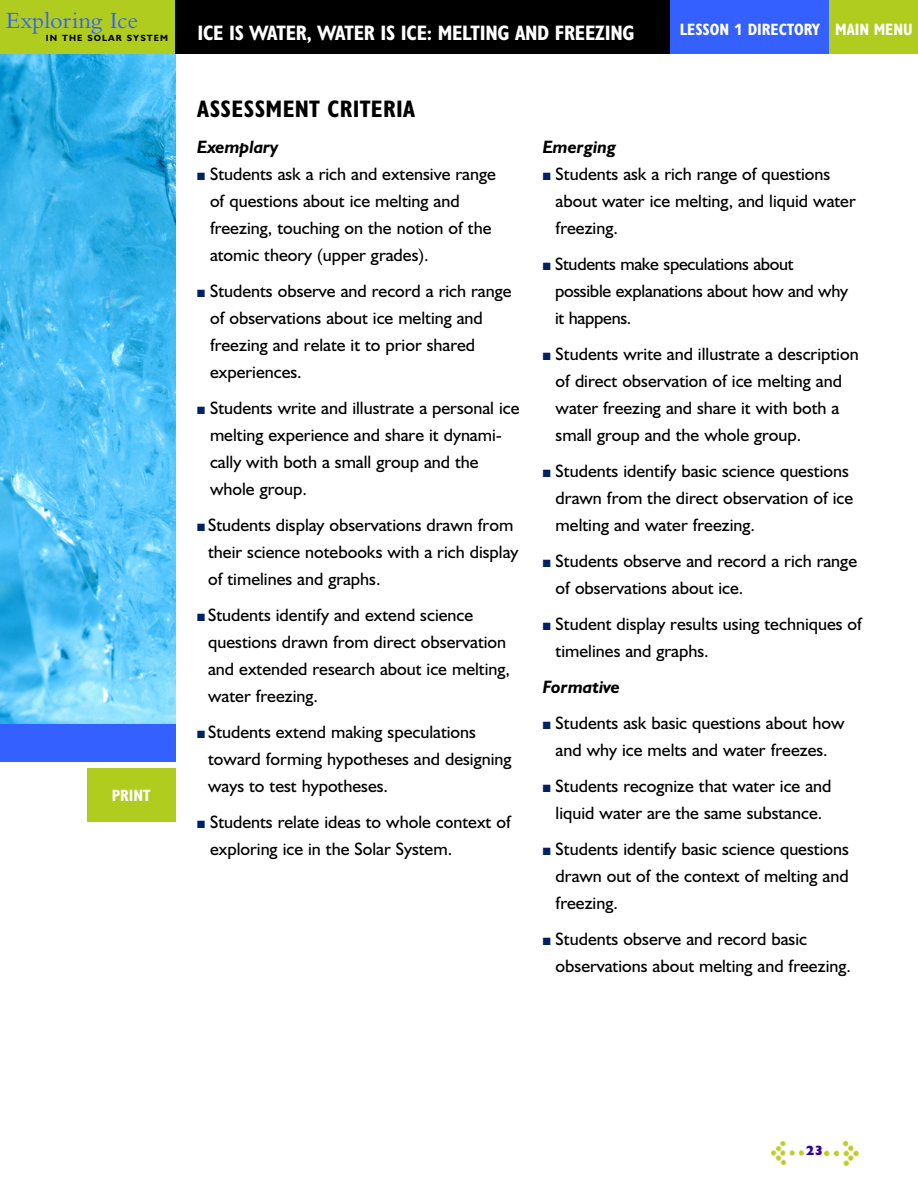
<style>
.page{position:relative;width:918px;height:1188px;background:#fff}
.page>*{position:absolute;margin:0;border:0;box-sizing:border-box;transform-origin:0 0}
.t1{font:24.3px "Bembo";color:#3460ff}
.t2{font:700 condensed 24px "Humanist 521 BT";letter-spacing:.015em;color:#000}
.t3{font:700 condensed 21px "Humanist 521 BT";letter-spacing:-.01em;color:#fff}
.t4{font:18px/27px "Humanist 521 BT";color:#000}
.t5{font:italic 700 18px "Humanist 521 BT";color:#000}
.t6{font:700 condensed 16.5px "Humanist 521 BT";color:#fff}
.t7{font:800 13.5px "Humanist 521 BT";color:#309}
.t8{font:700 9px "Humanist 521 BT";letter-spacing:.125em;color:#000}
.s1{font-family:"Avenir";font-weight:900;font-stretch:normal;font-size:15.75px}
.s2{color:#012166}
</style>
<div class="page">
<div style="left:0;top:0;width:178px;height:54px;background:#afcc1f"></div>
<div style="left:175px;top:0;width:497px;height:54px;background:#000"></div>
<img style="left:0;top:54px;width:176px;height:670px">
<div style="left:0;top:724px;width:176px;height:37px;background:#3460ff"></div>
<div style="left:671px;top:0;width:159px;height:54px;background:#3460ff"></div>
<div style="left:830px;top:0;width:88px;height:54px;background:#afcc1f"></div>
<div style="left:87px;top:768px;width:89px;height:54px;background:#afcc1f"></div>
<img style="left:825px;top:1141px;width:34px;height:25px">
<img style="left:771px;top:1141px;width:33px;height:24px">
<h1 class="t1" style="left:6px;top:12px;width:134px">Exploring Ice</h1>
<p class="t8" style="left:46px;top:35px;width:124px">IN THE SOLAR SYSTEM</p>
<p class="t6" style="left:112px;top:790px;width:40px">PRINT</p>
<p class="t3" style="left:197px;top:25px;width:439px">ICE IS WATER, WATER IS ICE: MELTING AND FREEZING</p>
<h2 class="t2" style="left:197px;top:101px;width:219px">ASSESSMENT CRITERIA</h2>
<p class="t6" style="left:680px;top:24px;width:234px">LESSON <span class="s1">1</span> DIRECTORY MAIN MENU</p>
<p class="t5" style="left:197px;top:141px;width:83px">Exemplary</p>
<p class="t4" style="left:210px;top:162px;width:287px;text-indent:-13px"><span class="s2">■</span> Students ask a rich and extensive range of questions about ice melting and freezing, touching on the notion of the atomic theory (upper grades).</p>
<p class="t4" style="left:210px;top:279px;width:303px;text-indent:-13px"><span class="s2">■</span> Students observe and record a rich range of observations about ice melting and freezing and relate it to prior shared experiences.</p>
<p class="t4" style="left:210px;top:396px;width:311px;text-indent:-13px"><span class="s2">■</span> Students write and illustrate a personal ice melting experience and share it dynami&shy;cally with both a small group and the whole group.</p>
<p class="t4" style="left:208px;top:513px;width:312px;text-indent:-11px"><span class="s2">■</span> Students display observations drawn from their science notebooks with a rich display of timelines and graphs.</p>
<p class="t4" style="left:208px;top:603px;width:303px;text-indent:-11px"><span class="s2">■</span> Students identify and extend science questions drawn from direct observation and extended research about ice melting, water freezing.</p>
<p class="t4" style="left:208px;top:720px;width:305px;text-indent:-11px"><span class="s2">■</span> Students extend making speculations toward forming hypotheses and designing ways to test hypotheses.</p>
<p class="t4" style="left:210px;top:810px;width:302px;text-indent:-13px"><span class="s2">■</span> Students relate ideas to whole context of exploring ice in the Solar System.</p>
<p class="t5" style="left:543px;top:141px;width:75px">Emerging</p>
<p class="t4" style="left:556px;top:162px;width:302px;text-indent:-13px"><span class="s2">■</span> Students ask a rich range of questions about water ice melting, and liquid water freezing.</p>
<p class="t4" style="left:555px;top:252px;width:295px;text-indent:-12px"><span class="s2">■</span> Students make speculations about possible explanations about how and why it happens.</p>
<p class="t4" style="left:556px;top:342px;width:305px;text-indent:-13px"><span class="s2">■</span> Students write and illustrate a description of direct observation of ice melting and water freezing and share it with both a small group and the whole group.</p>
<p class="t4" style="left:556px;top:459px;width:299px;text-indent:-13px"><span class="s2">■</span> Students identify basic science questions drawn from the direct observation of ice melting and water freezing.</p>
<p class="t4" style="left:556px;top:549px;width:303px;text-indent:-13px"><span class="s2">■</span> Students observe and record a rich range of observations about ice.</p>
<p class="t4" style="left:556px;top:612px;width:308px;text-indent:-13px"><span class="s2">■</span> Student display results using techniques of timelines and graphs.</p>
<p class="t5" style="left:543px;top:681px;width:79px">Formative</p>
<p class="t4" style="left:543px;top:711px;width:303px;text-align:center"><span class="s2">■</span> Students ask basic questions about how and why ice melts and water freezes.</p>
<p class="t4" style="left:543px;top:774px;width:290px;text-align:center"><span class="s2">■</span> Students recognize that water ice and liquid water are the same substance.</p>
<p class="t4" style="left:556px;top:837px;width:295px;text-align:justify;text-indent:-13px"><span class="s2">■</span> Students identify basic science questions drawn out of the context of melting and freezing.</p>
<p class="t4" style="left:556px;top:927px;width:297px;text-indent:-13px"><span class="s2">■</span> Students observe and record basic observations about melting and freezing.</p>
<p class="t7" style="left:806px;top:1146px;width:19px">23</p>
</div>
